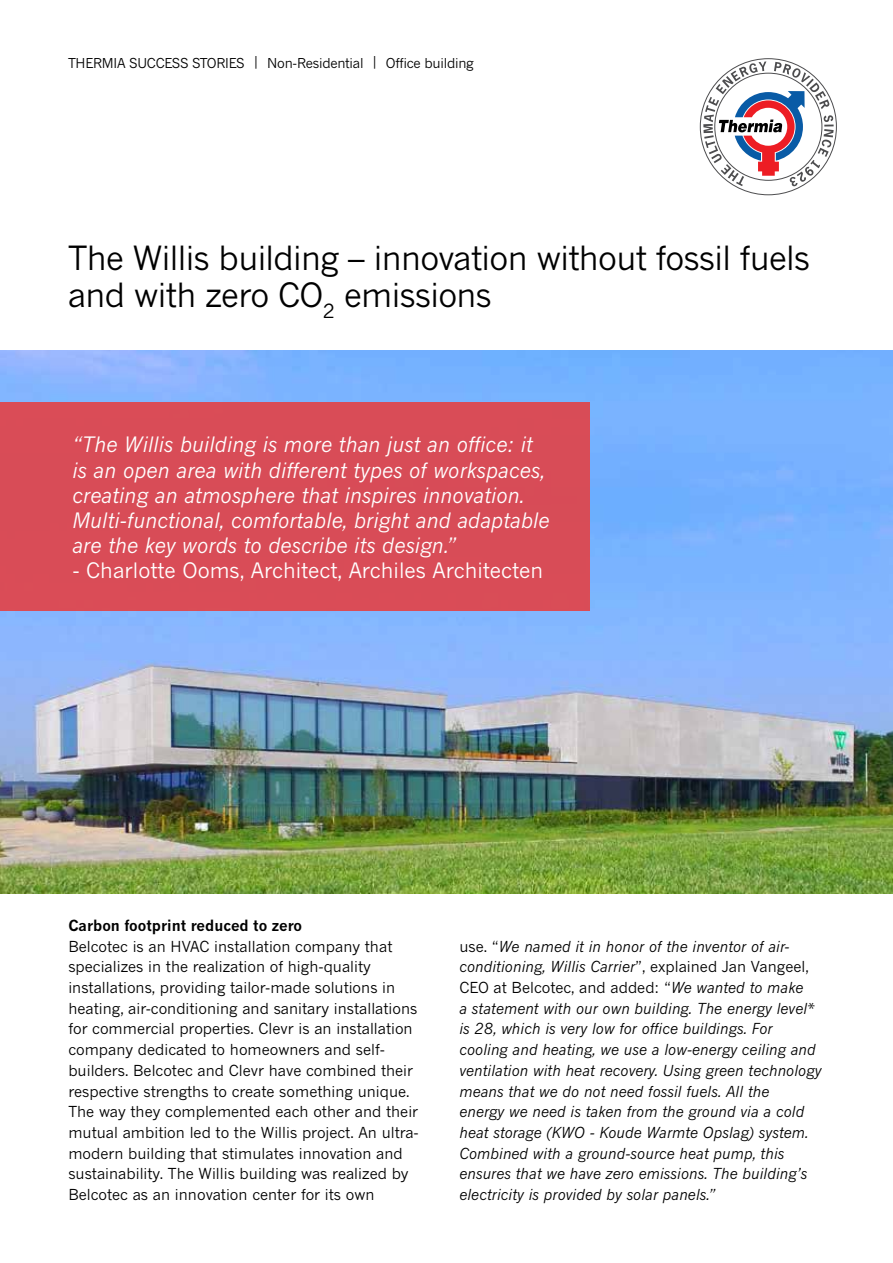
<style>
.page{position:relative;width:893px;height:1263px;background:#fff}
.page>*{position:absolute;margin:0;border:0;box-sizing:border-box;transform-origin:0 0}
.t1{font:33px/37.5px "News Gothic MT Pro";letter-spacing:-.02em;color:#000}
.t2{font:italic 21px/25.2px "News Gothic MT Pro";color:#fff}
.t3{font:21px "News Gothic MT Pro";color:#fff}
.t4{font:15px/20.7px "News Gothic MT Pro";color:#000}
.t5{font:italic 15px/20.7px "News Gothic MT Pro";color:#000}
.t6{font:700 15px "News Gothic MT Pro";color:#000}
.t7{font:13.5px "News Gothic MT Pro";letter-spacing:-.02em;color:#000}
.s1{font-style:normal}
</style>
<div class="page">
<img style="left:0;top:351px;width:893px;height:543px">
<div style="left:0;top:402px;width:590px;height:208px;background:#d84c57"></div>
<svg style="left:700px;top:58px;width:137px;height:137px"></svg>
<p class="t7" style="left:68px;top:55px;width:407px">THERMIA SUCCESS STORIES | Non-Residential | Office building</p>
<h1 class="t1" style="left:68px;top:238px;width:743px">The Willis building – innovation without fossil fuels and with zero CO<sub>2</sub> emissions</h1>
<p class="t2" style="left:72px;top:432px;width:479px">“The Willis building is more than just an office: it is an open area with different types of workspaces, creating an atmosphere that inspires innovation.<br>Multi-functional, comfortable, bright and adaptable are the key words to describe its design.”</p>
<h2 class="t3" style="left:72px;top:558px;width:472px">- Charlotte Ooms, Architect, Archiles Architecten</h2>
<p class="t6" style="left:68px;top:916px;width:235px">Carbon footprint reduced to zero</p>
<p class="t4" style="left:68px;top:936px;width:352px">Belcotec is an HVAC installation company that specializes in the realization of high-quality installations, providing tailor-made solutions in heating, air-conditioning and sanitary installations for commercial properties. Clevr is an installation company dedicated to homeowners and self&shy;builders. Belcotec and Clevr have combined their respective strengths to create something unique.<br>The way they complemented each other and their mutual ambition led to the Willis project. An ultra&shy;modern building that stimulates innovation and sustainability. The Willis building was realized by Belcotec as an innovation center for its own</p>
<p class="t5" style="left:459px;top:936px;width:364px"><span class="s1">use. “</span>We named it in honor of the inventor of air&shy;conditioning, Willis Carrier<span class="s1">”, explained Jan Vangeel, CEO at Belcotec, and added: “</span>We wanted to make<br>a statement with our own building. The energy level* is 28, which is very low for office buildings. For cooling and heating, we use a low-energy ceiling and ventilation with heat recovery. Using green technology means that we do not need fossil fuels. All the<br>energy we need is taken from the ground via a cold heat storage (KWO - Koude Warmte Opslag) system.<br>Combined with a ground-source heat pump, this ensures that we have zero emissions. The building’s electricity is provided by solar panels.”</p>
</div>
